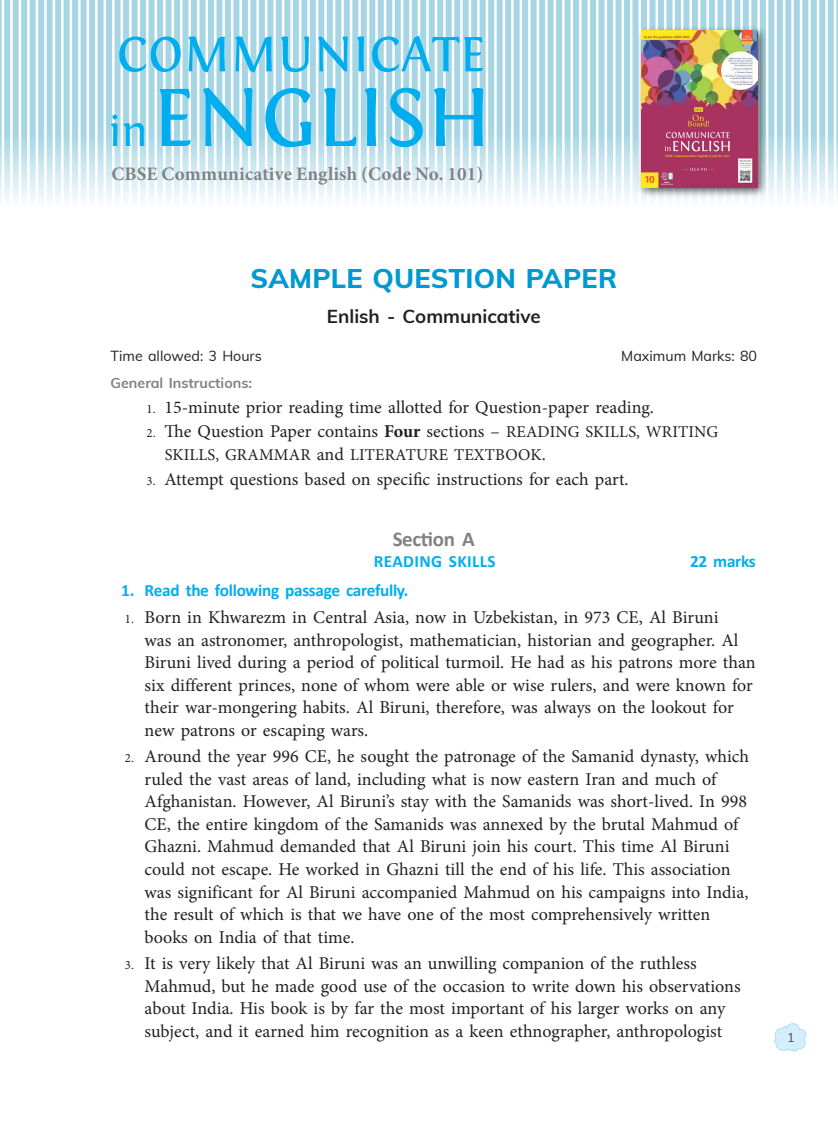
<style>
.page{position:relative;width:838px;height:1136px;background:#fff}
.page>*{position:absolute;margin:0;border:0;box-sizing:border-box;transform-origin:0 0}
.t1{font:86.4px "Fontin";color:#00aeef}
.t2{font:51.9px "Fontin";color:#00aeef}
.t3{font:45.3px "Fontin";color:#00aeef}
.L_1{font:800 27px "Muli";letter-spacing:.01em;color:#0099d1}
.Section-A{font:700 21px "Calibri";letter-spacing:-.02em;color:#808285}
.t4{font:700 19.05px "Minion Pro";letter-spacing:.01em;color:#808285}
.Body_text_-_No_indent{font:700 18.75px "Muli";color:#231f20}
._1-Body_Minion_Pro{font:18px/22.5px "Minion Pro";color:#231f20}
.a-b-c-style{font:18px "Minion Pro";color:#231f20}
.Rubric-Style{font:700 17.25px "Calibri";letter-spacing:-.02em;color:#00aeef}
.Test_Paper-1{font:700 17.25px "Calibri";letter-spacing:.02em;color:#00aeef}
.a-b-c-style-2{font:16.5px "Minion Pro";letter-spacing:.01em;color:#231f20}
.Body_text_-_No_indent-2{font:14.25px "Muli";color:#231f20}
.Body_text_-_No_indent-3{font:700 14.25px "Muli";color:#808285}
.t5{font:12.75px "Muli";color:#4b4c4d}
.s1{font-size:12.75px}
.s2{font-weight:700}
.s3{font-size:16.5px}
.s4{font-size:18px}
</style>
<div class="page">
<svg style="left:774px;top:1023px;width:33px;height:29px"></svg>
<svg style="left:386px;top:0;width:6px;height:200px"></svg>
<svg style="left:182px;top:0;width:6px;height:201px"></svg>
<svg style="left:590px;top:0;width:6px;height:200px"></svg>
<svg style="left:81px;top:0;width:6px;height:201px"></svg>
<svg style="left:488px;top:0;width:6px;height:200px"></svg>
<svg style="left:284px;top:0;width:6px;height:201px"></svg>
<svg style="left:692px;top:0;width:6px;height:200px"></svg>
<svg style="left:30px;top:0;width:6px;height:201px"></svg>
<svg style="left:437px;top:0;width:6px;height:200px"></svg>
<svg style="left:233px;top:0;width:6px;height:201px"></svg>
<svg style="left:641px;top:0;width:6px;height:200px"></svg>
<svg style="left:132px;top:0;width:6px;height:201px"></svg>
<svg style="left:539px;top:0;width:6px;height:200px"></svg>
<svg style="left:335px;top:0;width:6px;height:201px"></svg>
<svg style="left:743px;top:0;width:6px;height:200px"></svg>
<svg style="left:810px;top:0;width:6px;height:200px"></svg>
<svg style="left:395px;top:0;width:6px;height:200px"></svg>
<svg style="left:191px;top:0;width:6px;height:201px"></svg>
<svg style="left:598px;top:0;width:6px;height:200px"></svg>
<svg style="left:89px;top:0;width:6px;height:201px"></svg>
<svg style="left:496px;top:0;width:6px;height:200px"></svg>
<svg style="left:293px;top:0;width:6px;height:201px"></svg>
<svg style="left:700px;top:0;width:6px;height:200px"></svg>
<svg style="left:38px;top:0;width:6px;height:201px"></svg>
<svg style="left:446px;top:0;width:6px;height:200px"></svg>
<svg style="left:242px;top:0;width:6px;height:201px"></svg>
<svg style="left:649px;top:0;width:6px;height:200px"></svg>
<svg style="left:140px;top:0;width:6px;height:201px"></svg>
<svg style="left:547px;top:0;width:6px;height:200px"></svg>
<svg style="left:344px;top:0;width:6px;height:201px"></svg>
<svg style="left:751px;top:0;width:6px;height:200px"></svg>
<svg style="left:819px;top:0;width:6px;height:200px"></svg>
<hr style="left:0;top:0;width:2px;height:215px;background:#1090b7">
<svg style="left:403px;top:0;width:6px;height:200px"></svg>
<svg style="left:199px;top:0;width:6px;height:201px"></svg>
<svg style="left:607px;top:0;width:6px;height:200px"></svg>
<svg style="left:98px;top:0;width:6px;height:201px"></svg>
<svg style="left:505px;top:0;width:6px;height:200px"></svg>
<svg style="left:301px;top:0;width:6px;height:201px"></svg>
<svg style="left:709px;top:0;width:6px;height:200px"></svg>
<svg style="left:47px;top:0;width:6px;height:201px"></svg>
<svg style="left:454px;top:0;width:6px;height:200px"></svg>
<svg style="left:250px;top:0;width:6px;height:201px"></svg>
<svg style="left:658px;top:0;width:6px;height:200px"></svg>
<svg style="left:148px;top:0;width:6px;height:201px"></svg>
<svg style="left:556px;top:0;width:6px;height:200px"></svg>
<svg style="left:352px;top:0;width:6px;height:201px"></svg>
<svg style="left:760px;top:0;width:6px;height:200px"></svg>
<svg style="left:827px;top:0;width:6px;height:200px"></svg>
<svg style="left:4px;top:0;width:6px;height:201px"></svg>
<svg style="left:412px;top:0;width:6px;height:200px"></svg>
<svg style="left:208px;top:0;width:6px;height:201px"></svg>
<svg style="left:615px;top:0;width:6px;height:200px"></svg>
<svg style="left:106px;top:0;width:6px;height:201px"></svg>
<svg style="left:513px;top:0;width:6px;height:200px"></svg>
<svg style="left:310px;top:0;width:6px;height:201px"></svg>
<svg style="left:717px;top:0;width:6px;height:200px"></svg>
<svg style="left:55px;top:0;width:6px;height:201px"></svg>
<svg style="left:462px;top:0;width:6px;height:200px"></svg>
<svg style="left:259px;top:0;width:6px;height:201px"></svg>
<svg style="left:666px;top:0;width:6px;height:200px"></svg>
<svg style="left:157px;top:0;width:6px;height:201px"></svg>
<svg style="left:564px;top:0;width:6px;height:200px"></svg>
<svg style="left:361px;top:0;width:6px;height:200px"></svg>
<svg style="left:768px;top:0;width:6px;height:200px"></svg>
<hr style="left:836px;top:0;width:2px;height:215px;background:#1090b7">
<svg style="left:13px;top:0;width:6px;height:201px"></svg>
<svg style="left:420px;top:0;width:6px;height:200px"></svg>
<svg style="left:216px;top:0;width:6px;height:201px"></svg>
<svg style="left:624px;top:0;width:6px;height:200px"></svg>
<svg style="left:115px;top:0;width:6px;height:201px"></svg>
<svg style="left:522px;top:0;width:6px;height:200px"></svg>
<svg style="left:318px;top:0;width:6px;height:201px"></svg>
<svg style="left:726px;top:0;width:6px;height:200px"></svg>
<svg style="left:793px;top:0;width:6px;height:200px"></svg>
<svg style="left:64px;top:0;width:6px;height:201px"></svg>
<svg style="left:471px;top:0;width:6px;height:200px"></svg>
<svg style="left:267px;top:0;width:6px;height:201px"></svg>
<svg style="left:675px;top:0;width:6px;height:200px"></svg>
<svg style="left:165px;top:0;width:6px;height:201px"></svg>
<svg style="left:573px;top:0;width:6px;height:200px"></svg>
<svg style="left:369px;top:0;width:6px;height:200px"></svg>
<svg style="left:777px;top:0;width:6px;height:200px"></svg>
<svg style="left:21px;top:0;width:6px;height:201px"></svg>
<svg style="left:429px;top:0;width:6px;height:200px"></svg>
<svg style="left:225px;top:0;width:6px;height:201px"></svg>
<svg style="left:632px;top:0;width:6px;height:200px"></svg>
<svg style="left:123px;top:0;width:6px;height:201px"></svg>
<svg style="left:530px;top:0;width:6px;height:200px"></svg>
<svg style="left:327px;top:0;width:6px;height:201px"></svg>
<svg style="left:734px;top:0;width:6px;height:200px"></svg>
<svg style="left:802px;top:0;width:6px;height:200px"></svg>
<svg style="left:72px;top:0;width:6px;height:201px"></svg>
<svg style="left:479px;top:0;width:6px;height:200px"></svg>
<svg style="left:276px;top:0;width:6px;height:201px"></svg>
<svg style="left:683px;top:0;width:6px;height:200px"></svg>
<svg style="left:174px;top:0;width:6px;height:201px"></svg>
<svg style="left:581px;top:0;width:6px;height:200px"></svg>
<svg style="left:378px;top:0;width:6px;height:200px"></svg>
<svg style="left:785px;top:0;width:6px;height:200px"></svg>
<div style="left:636px;top:25px;width:132px;height:173px;background:#231f20;opacity:.75"></div>
<img style="left:641px;top:30px;width:116px;height:157px">
<p class="t2" style="left:117px;top:26px;width:370px">COMMUNICATE</p>
<p class="t1" style="left:152px;top:70px;width:341px">ENGLISH</p>
<p class="t4" style="left:111px;top:160px;width:373px">CBSE Communicative English (Code No. 101)</p>
<p class="t3" style="left:109px;top:106px;width:41px">in</p>
<p class="L_1" style="left:251px;top:258px;width:368px">SAMPLE QUESTION PAPER</p>
<p class="Body_text_-_No_indent" style="left:327px;top:303px;width:215px">Enlish - Communicative</p>
<p class="Body_text_-_No_indent-2" style="left:111px;top:346px;width:153px">Time allowed: 3 Hours</p>
<p class="Body_text_-_No_indent-2" style="left:621px;top:346px;width:137px">Maximum Marks: 80</p>
<p class="Body_text_-_No_indent-3" style="left:111px;top:372px;width:143px">General Instructions:</p>
<p class="a-b-c-style" style="left:147px;top:395px;width:509px"><span class="s1">1.</span> 15-minute prior reading time allotted for Question-paper reading.</p>
<p class="a-b-c-style" style="left:147px;top:419px;width:573px"><span class="s1">2.</span> The Question Paper contains <span class="s2">Four</span> sections – <span class="s3">READING SKILLS, WRITING</span></p>
<p class="a-b-c-style-2" style="left:165px;top:443px;width:382px">SKILLS, GRAMMAR <span class="s4">and</span> LITERATURE TEXTBOOK<span class="s4">.</span></p>
<p class="a-b-c-style" style="left:147px;top:467px;width:483px"><span class="s1">3.</span> Attempt questions based on specific instructions for each part.</p>
<p class="Section-A" style="left:393px;top:524px;width:84px">Section A</p>
<p class="Test_Paper-1" style="left:374px;top:549px;width:123px">READING SKILLS</p>
<p class="Test_Paper-1" style="left:690px;top:549px;width:67px">22 marks</p>
<p class="Rubric-Style" style="left:121px;top:578px;width:289px">1. Read the following passage carefully.</p>
<p class="_1-Body_Minion_Pro" style="left:145px;top:606px;width:612px;text-indent:-20px"><span class="s1">1.</span> Born in Khwarezm in Central Asia, now in Uzbekistan, in 973 CE, Al Biruni<br>was an astronomer, anthropologist, mathematician, historian and geographer. Al Biruni lived during a period of political turmoil. He had as his patrons more than six different princes, none of whom were able or wise rulers, and were known for their war-mongering habits. Al Biruni, therefore, was always on the lookout for new patrons or escaping wars.</p>
<p class="_1-Body_Minion_Pro" style="left:145px;top:745px;width:606px;text-indent:-20px"><span class="s1">2.</span> Around the year 996 CE, he sought the patronage of the Samanid dynasty, which ruled the vast areas of land, including what is now eastern Iran and much of Afghanistan. However, Al Biruni’s stay with the Samanids was short-lived. In 998<br>CE, the entire kingdom of the Samanids was annexed by the brutal Mahmud of Ghazni. Mahmud demanded that Al Biruni join his court. This time Al Biruni could not escape. He worked in Ghazni till the end of his life. This association was significant for Al Biruni accompanied Mahmud on his campaigns into India, the result of which is that we have one of the most comprehensively written books on India of that time.</p>
<p class="_1-Body_Minion_Pro" style="left:145px;top:952px;width:597px;text-indent:-20px"><span class="s1">3.</span> It is very likely that Al Biruni was an unwilling companion of the ruthless Mahmud, but he made good use of the occasion to write down his observations about India. His book is by far the most important of his larger works on any subject, and it earned him recognition as a keen ethnographer, anthropologist</p>
<p class="t5" style="left:787px;top:1028px;width:9px">1</p>
</div>
